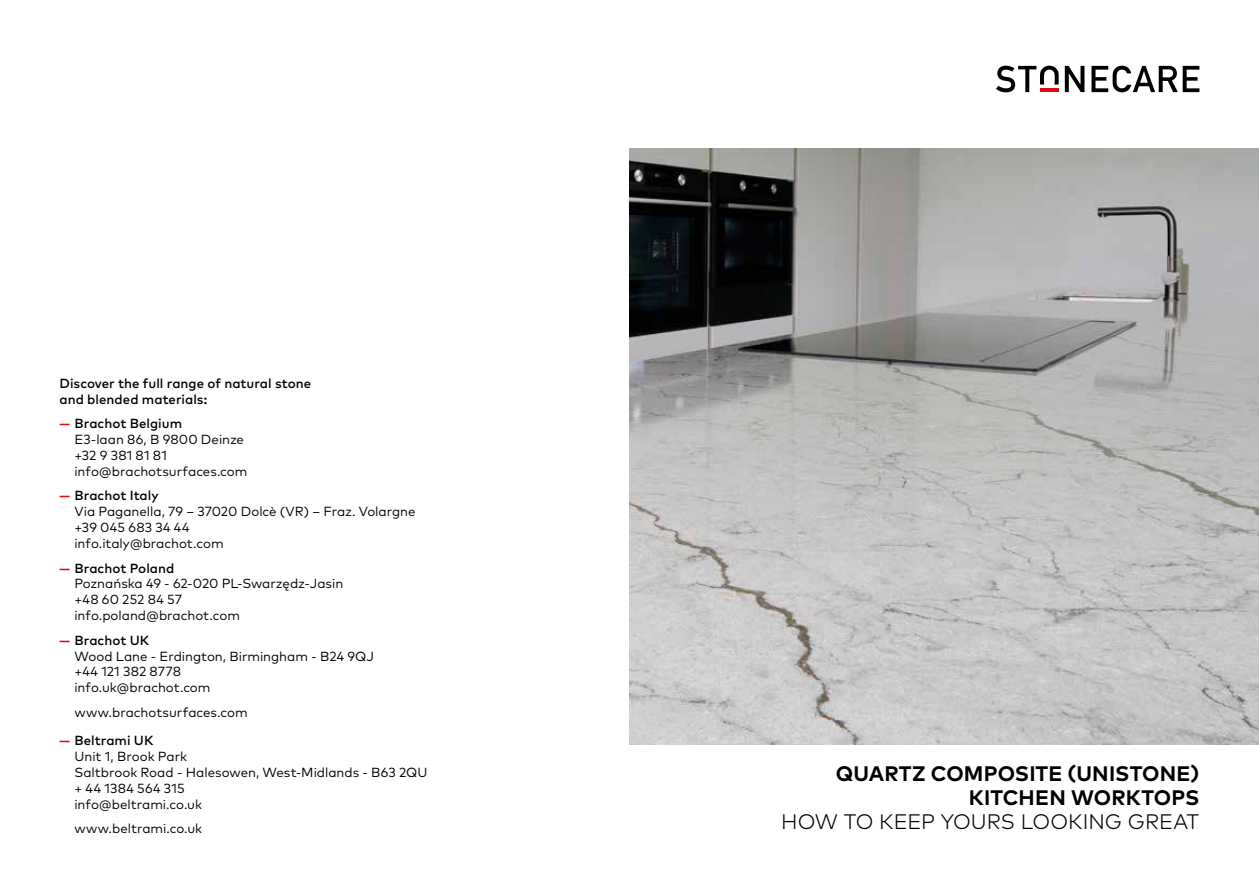
<style>
.page{position:relative;width:1259px;height:893px;background:#fff}
.page>*{position:absolute;margin:0;border:0;box-sizing:border-box;transform-origin:0 0}
.t1{font:700 21px/24px "Mark Pro";letter-spacing:.01em;color:#000;text-align:right}
.t2{font:300 21px "Mark Pro";letter-spacing:.005em;color:#000}
.t3{font:13.2px/15.9px "Mark Pro";color:#000}
.t4{font:500 13.2px/15.9px "Mark Pro";color:#000}
.s1{font-weight:700;color:#e30613}
.s2{font-weight:500}
</style>
<div class="page">
<svg style="left:1064px;top:66px;width:20px;height:26px"></svg>
<svg style="left:1091px;top:66px;width:108px;height:26px"></svg>
<svg style="left:996px;top:66px;width:62px;height:26px"></svg>
<img style="left:629px;top:149px;width:630px;height:595px">
<p class="t4" style="left:60px;top:374px;width:253px">Discover the full range of natural stone and blended materials:</p>
<p class="t3" style="left:74px;top:415px;width:174px;text-indent:-15px"><span class="s1">—</span> <span class="s2">Brachot Belgium<br></span>E3-laan 86, B 9800 Deinze +32 9 381 81 81 info@brachotsurfaces.com</p>
<p class="t3" style="left:74px;top:487px;width:343px;text-indent:-15px"><span class="s1">—</span> <span class="s2">Brachot Italy<br></span>Via Paganella, 79 – 37020 Dolcè (VR) – Fraz. Volargne +39 045 683 34 44<br>info.italy@brachot.com</p>
<p class="t3" style="left:74px;top:559px;width:270px;text-indent:-15px"><span class="s1">—</span> <span class="s2">Brachot Poland<br></span>Poznańska 49 - 62-020 PL-Swarzędz-Jasin +48 60 252 84 57 info.poland@brachot.com</p>
<p class="t3" style="left:74px;top:631px;width:301px;text-indent:-15px"><span class="s1">—</span> <span class="s2">Brachot UK<br></span>Wood Lane - Erdington, Birmingham - B24 9QJ +44 121 382 8778<br>info.uk@brachot.com</p>
<p class="t3" style="left:74px;top:703px;width:175px">www.brachotsurfaces.com</p>
<p class="t3" style="left:74px;top:732px;width:354px;text-indent:-15px"><span class="s1">—</span> <span class="s2">Beltrami UK<br></span>Unit 1, Brook Park<br>Saltbrook Road - Halesowen, West-Midlands - B63 2QU + 44 1384 564 315<br>info@beltrami.co.uk</p>
<p class="t3" style="left:74px;top:820px;width:129px">www.beltrami.co.uk</p>
<h1 class="t1" style="left:836px;top:760px;width:365px">QUARTZ COMPOSITE (UNISTONE)<br>KITCHEN WORKTOPS</h1>
<h1 class="t2" style="left:781px;top:806px;width:420px">HOW TO KEEP YOURS LOOKING GREAT</h1>
</div>
